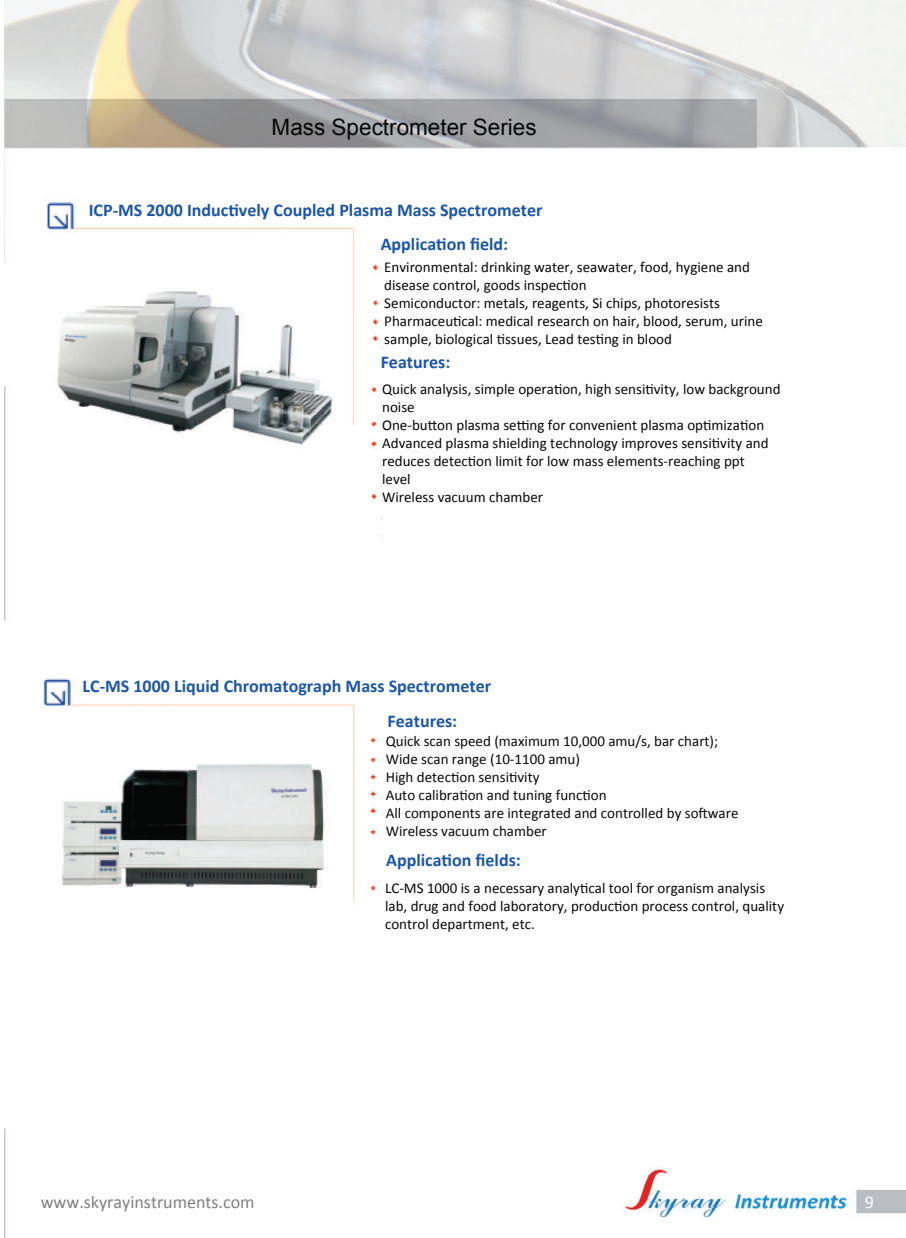
<style>
.page{position:relative;width:906px;height:1238px;background:#fff}
.page>*{position:absolute;margin:0;border:0;box-sizing:border-box;transform-origin:0 0}
.t1{font:22.5px "Arial";color:#060706}
.t2{font:700 18px/34.5px "Calibri";color:#1c56a5}
.t3{font:18px "Calibri";color:#807f7f}
.t4{font:18px "Calibri";color:#fff}
.t5{font:15px/18px "Calibri";color:#060706}
.t6{font:15px/18px "Calibri";color:#080a08}
.t7{font:15px/18px "Calibri";color:#070807}
</style>
<div class="page">
<img style="left:4px;top:0;width:902px;height:1237px">
<h1 class="t1" style="left:272px;top:112px;width:267px">Mass Spectrometer Series</h1>
<p class="t2" style="left:381px;top:193px;width:163px;text-indent:-292px">ICP-MS 2000 Inductively Coupled Plasma Mass Spectrometer<br>Application field:</p>
<p class="t5" style="left:384px;top:258px;width:380px">Environmental: drinking water, seawater, food, hygiene and disease control, goods inspection<br>Semiconductor: metals, reagents, Si chips, photoresists Pharmaceutical: medical research on hair, blood, serum, urine sample, biological tissues, Lead testing in blood</p>
<p class="t2" style="left:381px;top:345px;width:71px">Features:</p>
<p class="t5" style="left:382px;top:380px;width:400px">Quick analysis, simple operation, high sensitivity, low background noise<br>One-button plasma setting for convenient plasma optimization Advanced plasma shielding technology improves sensitivity and reduces detection limit for low mass elements-reaching ppt<br>level<br>Wireless vacuum chamber</p>
<p class="t2" style="left:83px;top:668px;width:410px">LC-MS 1000 Liquid Chromatograph Mass Spectrometer</p>
<p class="t2" style="left:387px;top:703px;width:71px">Features:</p>
<p class="t6" style="left:386px;top:732px;width:354px">Quick scan speed (maximum 10,000 amu/s, bar chart); Wide scan range (10-1100 amu)<br>High detection sensitivity<br>Auto calibration and tuning function<br>All components are integrated and controlled by software Wireless vacuum chamber</p>
<p class="t2" style="left:386px;top:842px;width:136px">Application fields:</p>
<p class="t7" style="left:385px;top:879px;width:400px">LC-MS 1000 is a necessary analytical tool for organism analysis lab, drug and food laboratory, production process control, quality control department, etc.</p>
<p class="t3" style="left:41px;top:1190px;width:215px">www.skyrayinstruments.com</p>
<p class="t4" style="left:865px;top:1190px;width:11px">9</p>
</div>
